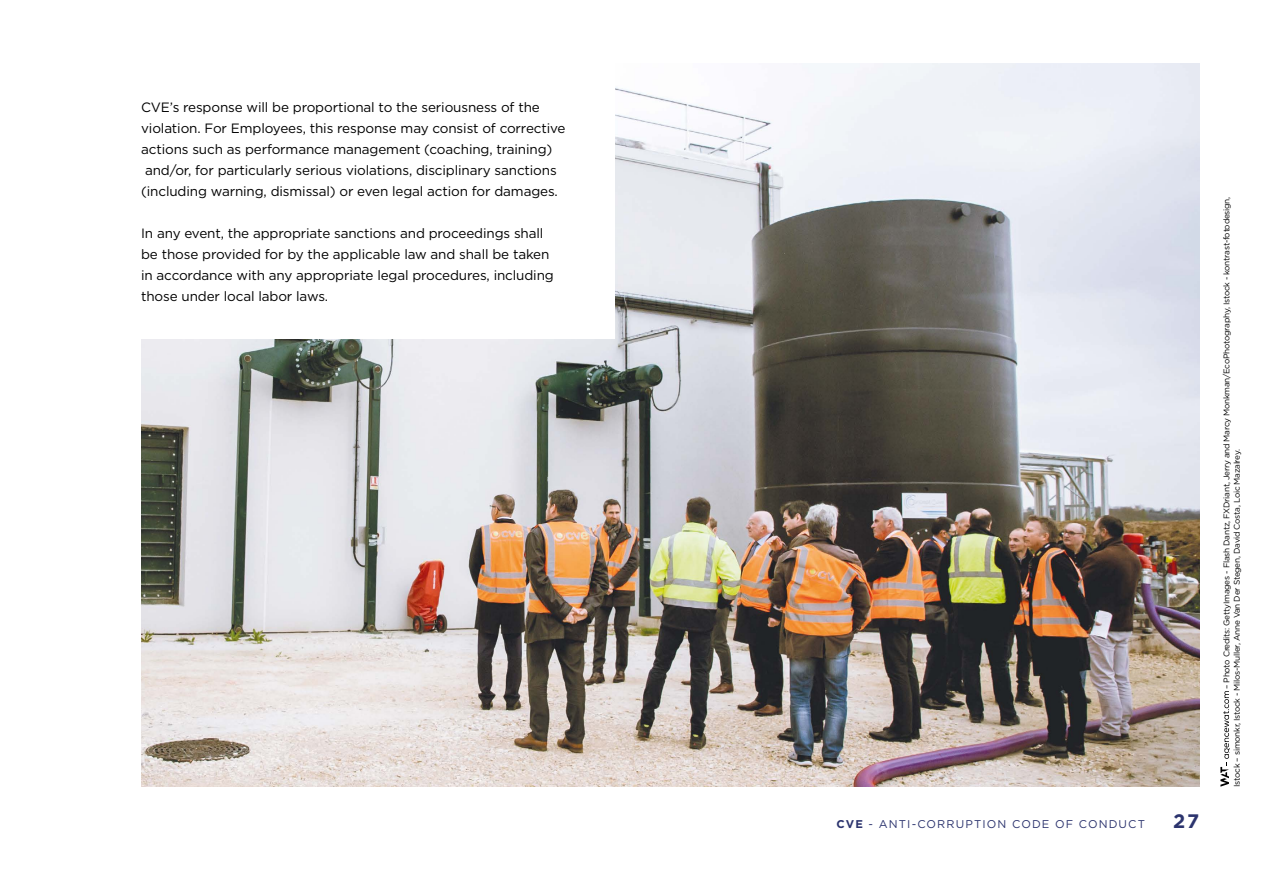
<style>
.page{position:relative;width:1263px;height:893px;background:#fff}
.page>*{position:absolute;margin:0;border:0;box-sizing:border-box;transform-origin:0 0}
.t1{font:700 19.5px "Gotham";color:#2c346e}
.TexteCourant_justif{font:13.5px/21px "Gotham";letter-spacing:-.01em;color:#000}
.t2{font:11.25px "Gotham";letter-spacing:.1em;color:#2c346e}
.t3{font:8.25px/10.5px "Gotham";letter-spacing:-.03em;color:#000}
.s1{font-weight:700}
</style>
<div class="page">
<img style="left:141px;top:64px;width:1058px;height:723px">
<div style="left:115px;top:53px;width:499px;height:285px;background:#fff"></div>
<svg style="left:1220px;top:691px;width:9px;height:96px"></svg>
<p class="TexteCourant_justif" style="left:141px;top:96px;width:426px">CVE’s response will be proportional to the seriousness of the violation. For Employees, this response may consist of corrective actions such as performance management (coaching, training) and/or, for particularly serious violations, disciplinary sanctions (including warning, dismissal) or even legal action for damages.</p>
<p class="TexteCourant_justif" style="left:141px;top:222px;width:414px">In any event, the appropriate sanctions and proceedings shall be those provided for by the applicable law and shall be taken in accordance with any appropriate legal procedures, including those under local labor laws.</p>
<p class="t2" style="left:836px;top:817px;width:310px"><span class="s1">CVE</span> - ANTI-CORRUPTION CODE OF CONDUCT</p>
<h1 class="t1" style="left:1173px;top:808px;width:28px">27</h1>
<p class="t3" style="left:1221px;top:787px;width:591px;text-indent:98px;rotate:-90deg">– Photo Credits: GettyImages - Flash Dantz, FXDriant, Jerry and Marcy Monkman/EcoPhotography, Istock - kontrast-fotodesign,<br>Istock – simonkr, Istock - Milos-Muller, Anne Van Der Stegen, David Costa, Loic Mazalrey.</p>
</div>
